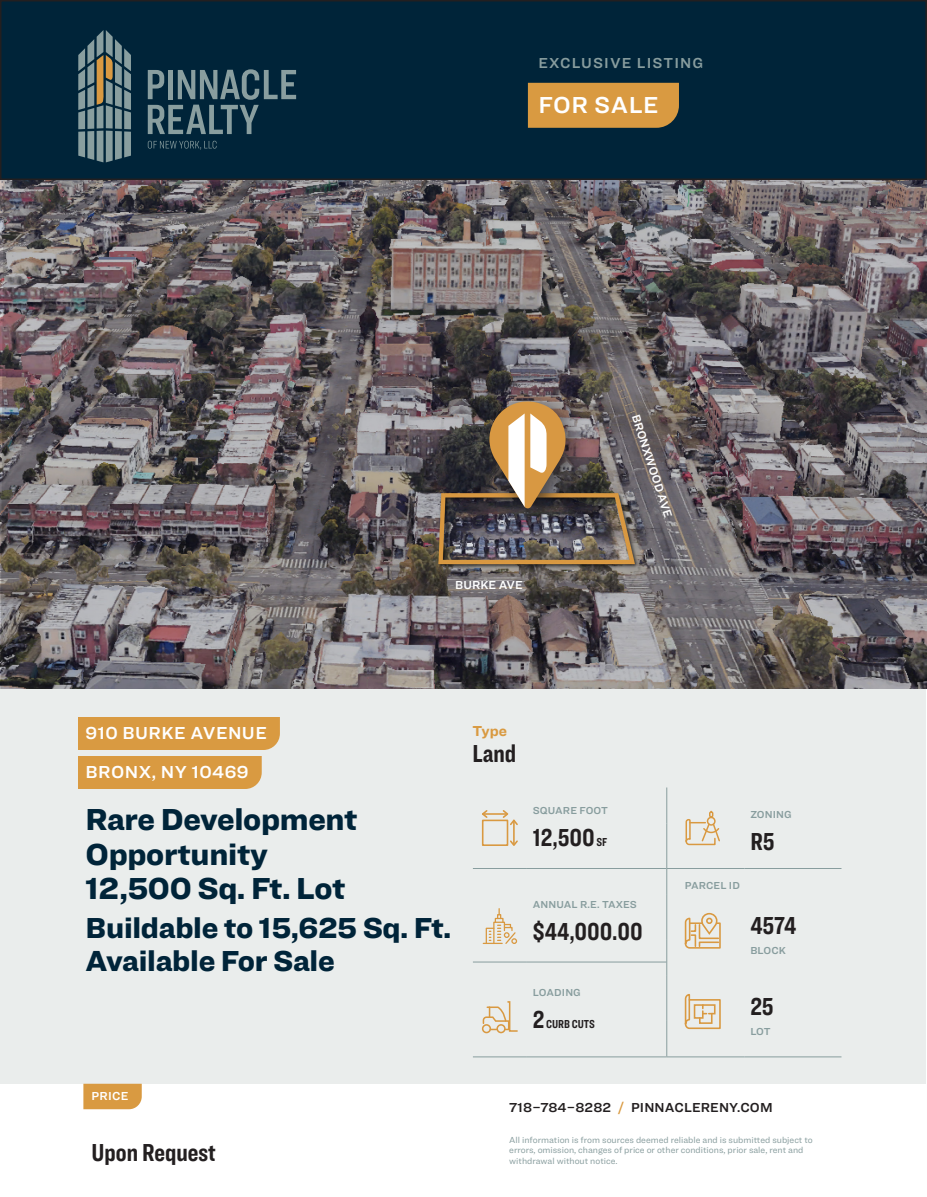
<style>
.page{position:relative;width:927px;height:1197px;background:#fff}
.page>*{position:absolute;margin:0;border:0;box-sizing:border-box;transform-origin:0 0}
.H1_Building_Title_32pt_Black_Dark_Blue{font:900 31.5px/34.5px "Ringside";letter-spacing:-.01em;color:#002439}
.H1_Building_Title_32pt_Black_Dark_Blue-2{font:900 30px/33px "Ringside";letter-spacing:-.01em;color:#002439}
.Stats_and_Figures_17pt_Compressed_Bold_b{font:700 25.5px "Ringside Compressed";color:#231f20}
.Building_Type_17pt_Compressed_Bold_black{font:700 25.5px "Ringside Compressed";color:#231f20}
.Listing_Type_16pt_Semibold_Paper__rule_G{font:600 24px "Ringside";letter-spacing:.025em;color:#fff}
.Address__City_State_12pt_Semibold_Paper_{font:600 18px "Ringside";letter-spacing:.025em;color:#fff}
.t1{font:600 15px "Ringside";letter-spacing:.075em;color:#889d9e}
.Tag_Labels_10pt_Bold_Gold{font:700 15px "Ringside";color:#d99a41}
.t2{font:600 13.5px "Ringside";letter-spacing:.01em;color:#231f20}
.Features__Photo_Captions_8pt_Semibold_Pa{font:600 12px "Ringside";color:#fff}
.Stats_and_Figures_17pt_Compressed_Bold_b-2{font:700 12px "Ringside Compressed";color:#231f20}
.Parent__Price_Label_8pt_Semibold_Paper__{font:600 12px "Ringside";letter-spacing:.025em;color:#fff}
.Tags_7pt_Semibold_Gray{font:600 10.5px "Ringside";letter-spacing:.01em;color:#889d9e}
.t3{font:9px/10.8px "Ringside";color:#889d9e}
.s1{font-size:12px}
.s2{font-size:25.5px}
.s3{color:#d99a41}
</style>
<div class="page">
<div style="left:1px;top:181px;width:925px;height:903px;background:#eaedec"></div>
<div style="left:1px;top:1px;width:925px;height:178px;background:#002439"></div>
<div style="left:0;top:0;width:927px;height:180px;border:2px solid #231f20"></div>
<svg style="left:148px;top:141px;width:69px;height:9px"></svg>
<svg style="left:148px;top:69px;width:148px;height:65px"></svg>
<svg style="left:78px;top:30px;width:53px;height:132px"></svg>
<img style="left:0;top:180px;width:927px;height:508px">
<div style="left:528px;top:83px;width:151px;height:45px;background:#d99a41"></div>
<div style="left:78px;top:717px;width:202px;height:33px;background:#d99a41"></div>
<div style="left:78px;top:756px;width:184px;height:33px;background:#d99a41"></div>
<div style="left:475px;top:387px;width:113px;height:143px;background:#231f20;opacity:.75"></div>
<svg style="left:489px;top:401px;width:77px;height:107px;background:#b29470"></svg>
<hr style="left:666px;top:788px;width:1px;height:36px;background:#889d9e">
<hr style="left:666px;top:824px;width:1px;height:44px;background:#889d9e">
<svg style="left:666px;top:869px;width:1px;height:26px"></svg>
<hr style="left:666px;top:895px;width:1px;height:45px;background:#889d9e">
<hr style="left:666px;top:940px;width:1px;height:36px;background:#889d9e">
<hr style="left:666px;top:976px;width:1px;height:45px;background:#889d9e">
<hr style="left:666px;top:1021px;width:1px;height:36px;background:#889d9e">
<hr style="left:666px;top:868px;width:78px;height:1px;background:#889d9e">
<hr style="left:744px;top:868px;width:97px;height:1px;background:#889d9e">
<hr style="left:666px;top:1057px;width:78px;height:1px;background:#889d9e">
<hr style="left:744px;top:1057px;width:97px;height:1px;background:#889d9e">
<svg style="left:685px;top:810px;width:35px;height:36px"></svg>
<svg style="left:685px;top:913px;width:36px;height:36px"></svg>
<div style="left:706px;top:918px;width:7px;height:6px;border:2px solid #d99941;border-radius:2px"></div>
<svg style="left:685px;top:994px;width:36px;height:35px"></svg>
<hr style="left:473px;top:868px;width:54px;height:1px;background:#889d9e">
<hr style="left:527px;top:868px;width:139px;height:1px;background:#889d9e">
<div style="left:482px;top:820px;width:26px;height:26px;border:2px solid #d99941"></div>
<hr style="left:513px;top:820px;width:2px;height:24px;background:#d99941">
<svg style="left:508px;top:839px;width:10px;height:7px"></svg>
<hr style="left:483px;top:813px;width:24px;height:2px;background:#d99941">
<svg style="left:482px;top:810px;width:7px;height:8px"></svg>
<svg style="left:501px;top:810px;width:17px;height:17px"></svg>
<hr style="left:473px;top:962px;width:54px;height:1px;background:#889d9e">
<hr style="left:527px;top:962px;width:139px;height:1px;background:#889d9e">
<svg style="left:483px;top:909px;width:34px;height:35px"></svg>
<hr style="left:473px;top:1057px;width:54px;height:1px;background:#889d9e">
<hr style="left:527px;top:1057px;width:139px;height:1px;background:#889d9e">
<svg style="left:482px;top:1001px;width:36px;height:32px"></svg>
<svg style="left:83px;top:1084px;width:59px;height:25px"></svg>
<h3 class="t1" style="left:538px;top:51px;width:166px">EXCLUSIVE LISTING</h3>
<p class="Listing_Type_16pt_Semibold_Paper__rule_G" style="left:538px;top:87px;width:122px">FOR SALE</p>
<p class="Features__Photo_Captions_8pt_Semibold_Pa" style="left:455px;top:576px;width:69px">BURKE AVE</p>
<p class="Features__Photo_Captions_8pt_Semibold_Pa" style="left:644px;top:412px;width:109px;rotate:72deg">BRONXWOOD AVE</p>
<p class="Address__City_State_12pt_Semibold_Paper_" style="left:86px;top:720px;width:183px">910 BURKE AVENUE</p>
<p class="Address__City_State_12pt_Semibold_Paper_" style="left:86px;top:759px;width:165px">BRONX, NY 10469</p>
<p class="H1_Building_Title_32pt_Black_Dark_Blue" style="left:86px;top:801px;width:274px">Rare Development<br>Opportunity<br>12,500 Sq. Ft. Lot</p>
<p class="H1_Building_Title_32pt_Black_Dark_Blue-2" style="left:86px;top:911px;width:367px">Buildable to 15,625 Sq. Ft.<br>Available For Sale</p>
<p class="Tag_Labels_10pt_Bold_Gold" style="left:472px;top:720px;width:36px">Type</p>
<p class="Building_Type_17pt_Compressed_Bold_black" style="left:472px;top:736px;width:45px">Land</p>
<p class="Tags_7pt_Semibold_Gray" style="left:533px;top:802px;width:77px">SQUARE FOOT</p>
<p class="Stats_and_Figures_17pt_Compressed_Bold_b" style="left:533px;top:820px;width:76px">12,500 <span class="s1">SF</span></p>
<p class="Tags_7pt_Semibold_Gray" style="left:533px;top:897px;width:105px">ANNUAL R.E. TAXES</p>
<p class="Stats_and_Figures_17pt_Compressed_Bold_b" style="left:533px;top:914px;width:111px">$44,000.00</p>
<p class="Tags_7pt_Semibold_Gray" style="left:533px;top:984px;width:49px">LOADING</p>
<p class="Stats_and_Figures_17pt_Compressed_Bold_b-2" style="left:533px;top:1016px;width:63px"><span class="s2">2</span> CURB CUTS</p>
<p class="Tags_7pt_Semibold_Gray" style="left:750px;top:806px;width:43px">ZONING</p>
<p class="Stats_and_Figures_17pt_Compressed_Bold_b" style="left:750px;top:824px;width:26px">R5</p>
<p class="Tags_7pt_Semibold_Gray" style="left:685px;top:878px;width:57px">PARCEL ID</p>
<p class="Stats_and_Figures_17pt_Compressed_Bold_b" style="left:750px;top:908px;width:47px">4574</p>
<p class="Tags_7pt_Semibold_Gray" style="left:750px;top:943px;width:37px">BLOCK</p>
<p class="Stats_and_Figures_17pt_Compressed_Bold_b" style="left:750px;top:989px;width:25px">25</p>
<p class="Tags_7pt_Semibold_Gray" style="left:750px;top:1024px;width:22px">LOT</p>
<p class="Parent__Price_Label_8pt_Semibold_Paper__" style="left:92px;top:1087px;width:39px">PRICE</p>
<p class="Stats_and_Figures_17pt_Compressed_Bold_b" style="left:92px;top:1134px;width:126px">Upon Request</p>
<h3 class="t2" style="left:509px;top:1098px;width:265px">718–784–8282 <span class="s3">/</span> PINNACLERENY.COM</h3>
<p class="t3" style="left:509px;top:1134px;width:305px">All information is from sources deemed reliable and is submitted subject to errors, omission, changes of price or other conditions, prior sale, rent and withdrawal without notice.</p>
</div>
